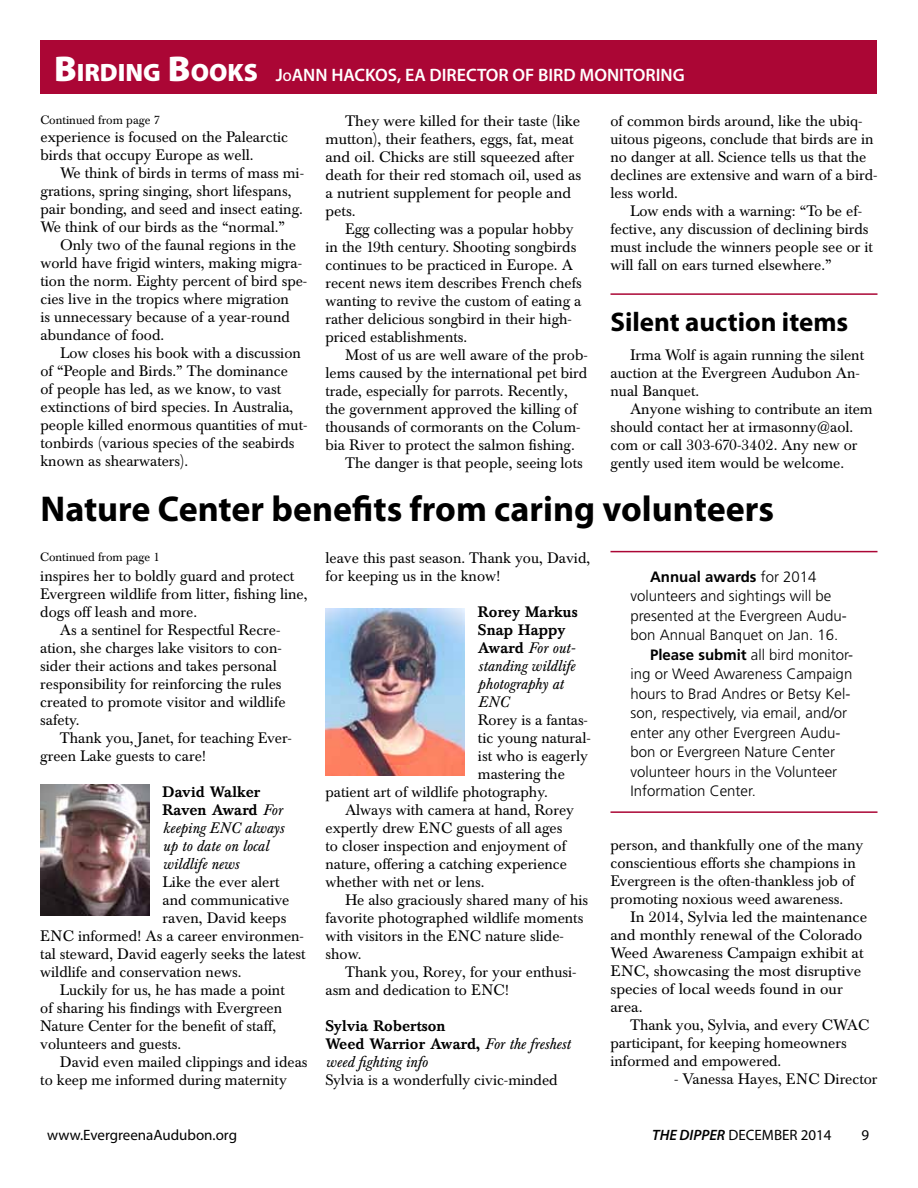
<style>
.page{position:relative;width:918px;height:1188px;background:#fff}
.page>*{position:absolute;margin:0;border:0;box-sizing:border-box;transform-origin:0 0}
.t1{font:700 36px "Myriad Pro";color:#000}
.t2{font:700 27px "Myriad Pro";color:#000}
.t3{font:600 18px "Myriad Pro";color:#fff}
.t4{font:15px/18px "Baskerville BE";color:#000}
.t5{font:300 15px "Frutiger";color:#000}
.t6{font:15px/18px "Baskerville BE";color:#000;scale:1.04 1}
.t7{font:italic 15px/18px "Baskerville BE";color:#000}
.t8{font:500 15px/18px "Baskerville BE";color:#000}
.t9{font:15px "Myriad Pro";color:#000}
.t10{font:700 15px "Frutiger";color:#000}
.t11{font:12px "Baskerville BE";color:#000}
.s1{font-weight:900;font-size:36px}
.s2{font-weight:900;font-size:25.2px}
.s3{font-size:12.6px}
.s4{font-weight:500;font-style:normal}
.s5{font-weight:400;font-style:italic}
.s6{font-weight:300}
.s7{font-weight:700}
.s8{font-weight:600;font-style:italic}
</style>
<div class="page">
<div style="left:40px;top:40px;width:838px;height:54px;background:#ab0635"></div>
<img style="left:40px;top:784px;width:109px;height:131px">
<img style="left:326px;top:609px;width:138px;height:167px">
<hr style="left:610px;top:551px;width:268px;height:1px;background:#ab0635">
<hr style="left:610px;top:811px;width:268px;height:2px;background:#ab0635">
<hr style="left:610px;top:293px;width:268px;height:2px;background:#ab0635">
<p class="t3" style="left:54px;top:64px;width:632px"><span class="s1">B</span><span class="s2">IRDING</span> <span class="s1">B</span><span class="s2">OOKS</span> J<span class="s3">o</span>ANN HACKOS, EA DIRECTOR OF BIRD MONITORING</p>
<p class="t11" style="left:40px;top:113px;width:121px">Continued from page 7</p>
<p class="t4" style="left:326px;top:112px;width:257px;text-indent:19px">They were killed for their taste (like mutton), their feathers, eggs, fat, meat and oil. Chicks are still squeezed after death for their red stomach oil, used as a nutrient supplement for people and pets.</p>
<p class="t4" style="left:326px;top:220px;width:258px;text-indent:20px">Egg collecting was a popular hobby in the 19th century. Shooting songbirds continues to be practiced in Europe. A recent news item describes French chefs wanting to revive the custom of eating a rather delicious songbird in their high&shy;priced establishments.</p>
<p class="t4" style="left:345px;top:346px;width:244px">Most of us are well aware of the prob-</p>
<p class="t4" style="left:326px;top:364px;width:263px">lems caused by the international pet bird</p>
<p class="t4" style="left:326px;top:382px;width:244px">trade, especially for parrots. Recently,</p>
<p class="t4" style="left:326px;top:400px;width:253px">the government approved the killing of</p>
<p class="t4" style="left:326px;top:418px;width:257px">thousands of cormorants on the Colum-</p>
<p class="t4" style="left:326px;top:436px;width:251px">bia River to protect the salmon fishing.</p>
<p class="t4" style="left:345px;top:454px;width:239px">The danger is that people, seeing lots</p>
<p class="t4" style="left:610px;top:112px;width:269px">of common birds around, like the ubiq&shy;uitous pigeons, conclude that birds are in no danger at all. Science tells us that the declines are extensive and warn of a bird&shy;less world.</p>
<p class="t4" style="left:610px;top:202px;width:264px;text-indent:20px">Low ends with a warning: “To be ef&shy;fective, any discussion of declining birds must include the winners people see or it will fall on ears turned elsewhere.”</p>
<p class="t4" style="left:41px;top:128px;width:249px">experience is focused on the Palearctic birds that occupy Europe as well.</p>
<p class="t4" style="left:41px;top:164px;width:265px;text-indent:20px">We think of birds in terms of mass mi&shy;grations, spring singing, short lifespans, pair bonding, and seed and insect eating.<br>We think of our birds as the “normal.”</p>
<p class="t4" style="left:41px;top:236px;width:268px;text-indent:20px">Only two of the faunal regions in the world have frigid winters, making migra&shy;tion the norm. Eighty percent of bird spe&shy;cies live in the tropics where migration<br>is unnecessary because of a year-round abundance of food.</p>
<p class="t4" style="left:41px;top:344px;width:268px;text-indent:20px">Low closes his book with a discussion of “People and Birds.” The dominance<br>of people has led, as we know, to vast extinctions of bird species. In Australia, people killed enormous quantities of mut&shy;tonbirds (various species of the seabirds known as shearwaters).</p>
<h2 class="t2" style="left:610px;top:305px;width:239px">Silent auction items</h2>
<p class="t4" style="left:610px;top:346px;width:255px;text-indent:20px">Irma Wolf is again running the silent auction at the Evergreen Audubon An&shy;nual Banquet.</p>
<p class="t4" style="left:610px;top:400px;width:264px;text-indent:20px">Anyone wishing to contribute an item should contact her at irmasonny@aol. com or call 303-670-3402. Any new or gently used item would be welcome.</p>
<h1 class="t1" style="left:40px;top:486px;width:735px">Nature Center benefits from caring volunteers</h1>
<p class="t11" style="left:40px;top:550px;width:121px">Continued from page 1</p>
<p class="t4" style="left:40px;top:568px;width:256px">inspires her to boldly guard and protect</p>
<p class="t4" style="left:40px;top:586px;width:269px">Evergreen wildlife from litter, fishing line,</p>
<p class="t4" style="left:40px;top:604px;width:158px">dogs off leash and more.</p>
<p class="t4" style="left:60px;top:622px;width:222px">As a sentinel for Respectful Recre-</p>
<p class="t4" style="left:40px;top:640px;width:243px">ation, she charges lake visitors to con-</p>
<p class="t4" style="left:40px;top:658px;width:238px">sider their actions and takes personal</p>
<p class="t4" style="left:40px;top:676px;width:243px">responsibility for reinforcing the rules</p>
<p class="t4" style="left:40px;top:694px;width:247px">created to promote visitor and wildlife</p>
<p class="t4" style="left:40px;top:712px;width:41px">safety.</p>
<p class="t4" style="left:60px;top:730px;width:234px">Thank you, Janet, for teaching Ever-</p>
<p class="t4" style="left:40px;top:748px;width:167px">green Lake guests to care!</p>
<p class="t7" style="left:163px;top:784px;width:123px"><span class="s4">David Walker<br>Raven Award</span> For keeping ENC always up to date on local wildlife news</p>
<p class="t4" style="left:163px;top:874px;width:118px">Like the ever alert</p>
<p class="t4" style="left:163px;top:892px;width:128px">and communicative</p>
<p class="t4" style="left:163px;top:910px;width:125px">raven, David keeps</p>
<p class="t4" style="left:40px;top:928px;width:265px">ENC informed! As a career environmen-</p>
<p class="t4" style="left:40px;top:946px;width:267px">tal steward, David eagerly seeks the latest</p>
<p class="t4" style="left:40px;top:964px;width:203px">wildlife and conservation news.</p>
<p class="t4" style="left:60px;top:982px;width:227px">Luckily for us, he has made a point</p>
<p class="t4" style="left:40px;top:1000px;width:243px">of sharing his findings with Evergreen</p>
<p class="t4" style="left:40px;top:1018px;width:237px">Nature Center for the benefit of staff,</p>
<p class="t4" style="left:40px;top:1036px;width:142px">volunteers and guests.</p>
<p class="t4" style="left:60px;top:1054px;width:249px">David even mailed clippings and ideas</p>
<p class="t4" style="left:40px;top:1072px;width:248px">to keep me informed during maternity</p>
<p class="t4" style="left:326px;top:549px;width:266px">leave this past season. Thank you, David, for keeping us in the know!</p>
<p class="t7" style="left:478px;top:604px;width:101px"><span class="s4">Rorey Markus<br>Snap Happy<br>Award</span> For out&shy;standing wildlife photography at<br>ENC</p>
<p class="t4" style="left:478px;top:711px;width:112px">Rorey is a fantas-</p>
<p class="t4" style="left:478px;top:729px;width:114px">tic young natural-</p>
<p class="t4" style="left:478px;top:747px;width:112px">ist who is eagerly</p>
<p class="t4" style="left:478px;top:765px;width:88px">mastering the</p>
<p class="t4" style="left:326px;top:783px;width:224px">patient art of wildlife photography.</p>
<p class="t4" style="left:345px;top:801px;width:231px">Always with camera at hand, Rorey</p>
<p class="t4" style="left:326px;top:819px;width:238px">expertly drew ENC guests of all ages</p>
<p class="t4" style="left:326px;top:837px;width:242px">to closer inspection and enjoyment of</p>
<p class="t4" style="left:326px;top:855px;width:243px">nature, offering a catching experience</p>
<p class="t4" style="left:326px;top:873px;width:161px">whether with net or lens.</p>
<p class="t4" style="left:345px;top:891px;width:245px">He also graciously shared many of his</p>
<p class="t4" style="left:326px;top:909px;width:259px">favorite photographed wildlife moments</p>
<p class="t4" style="left:326px;top:927px;width:240px">with visitors in the ENC nature slide-</p>
<p class="t4" style="left:326px;top:945px;width:37px">show.</p>
<p class="t4" style="left:345px;top:963px;width:233px">Thank you, Rorey, for your enthusi-</p>
<p class="t4" style="left:326px;top:981px;width:185px">asm and dedication to ENC!</p>
<p class="t8" style="left:326px;top:1017px;width:246px">Sylvia Robertson<br>Weed Warrior Award, <span class="s5">For the freshest weed fighting info</span></p>
<p class="t4" style="left:326px;top:1071px;width:234px">Sylvia is a wonderfully civic-minded</p>
<p class="t10" style="left:650px;top:568px;width:168px">Annual awards <span class="s6">for 2014</span></p>
<p class="t5" style="left:631px;top:588px;width:202px">volunteers and sightings will be</p>
<p class="t5" style="left:631px;top:607px;width:218px">presented at the Evergreen Audu-</p>
<p class="t5" style="left:631px;top:627px;width:209px">bon Annual Banquet on Jan. 16.</p>
<p class="t5" style="left:650px;top:646px;width:205px"><span class="s7">Please submit</span> all bird monitor-</p>
<p class="t5" style="left:631px;top:666px;width:223px">ing or Weed Awareness Campaign</p>
<p class="t5" style="left:631px;top:685px;width:221px">hours to Brad Andres or Betsy Kel-</p>
<p class="t5" style="left:631px;top:705px;width:218px">son, respectively, via email, and/or</p>
<p class="t5" style="left:631px;top:724px;width:211px">enter any other Evergreen Audu-</p>
<p class="t5" style="left:631px;top:744px;width:206px">bon or Evergreen Nature Center</p>
<p class="t5" style="left:631px;top:763px;width:208px">volunteer hours in the Volunteer</p>
<p class="t5" style="left:631px;top:783px;width:127px">Information Center.</p>
<p class="t4" style="left:611px;top:836px;width:254px">person, and thankfully one of the many conscientious efforts she champions in Evergreen is the often-thankless job of promoting noxious weed awareness.</p>
<p class="t6" style="left:610px;top:908px;width:248px;text-indent:20px">In 2014, Sylvia led the maintenance and monthly renewal of the Colorado<br>Weed Awareness Campaign exhibit at<br>ENC, showcasing the most disruptive species of local weeds found in our area.</p>
<p class="t4" style="left:610px;top:1016px;width:260px;text-indent:20px">Thank you, Sylvia, and every CWAC participant, for keeping homeowners informed and empowered.</p>
<p class="t4" style="left:674px;top:1070px;width:205px">- Vanessa Hayes, ENC Director</p>
<p class="t9" style="left:47px;top:1125px;width:191px">www.EvergreenaAudubon.org</p>
<p class="t9" style="left:652px;top:1125px;width:181px"><span class="s8">THE DIPPER</span> DECEMBER 2014</p>
<p class="t9" style="left:862px;top:1125px;width:9px">9</p>
</div>
